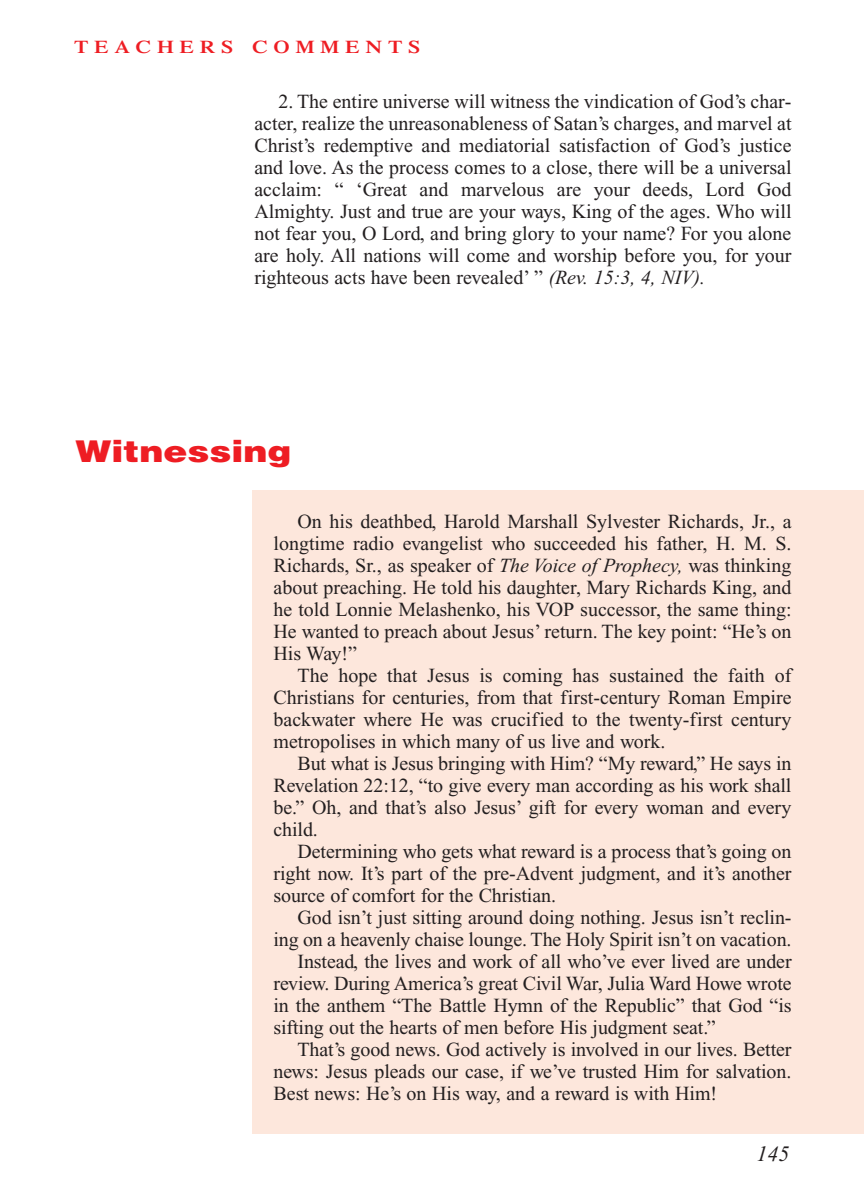
<style>
.page{position:relative;width:864px;height:1188px;background:#fff}
.page>*{position:absolute;margin:0;border:0;box-sizing:border-box;transform-origin:0 0}
.t1{font:900 30px "Helvetica";color:#ee1d23;scale:1.2 1}
.t2{font:italic 22px "Times New Roman";color:#231f20}
.t3{font:20px/22px "Times New Roman";letter-spacing:-.005em;color:#231f20;text-align:justify}
.t4{font:600 18px "Times";letter-spacing:.265em;color:#ee1d23;scale:1.2 1}
.s1{font-style:italic}
</style>
<div class="page">
<div style="left:252px;top:490px;width:612px;height:643px;background:#fde7dc"></div>
<p class="t4" style="left:74px;top:40px;width:290px">TEACHERS COMMENTS</p>
<p class="t3" style="left:254px;top:92px;width:539px;text-indent:24px">2. The entire universe will witness the vindication of God’s char&shy;acter, realize the unreasonableness of Satan’s charges, and marvel at Christ’s redemptive and mediatorial satisfaction of God’s justice and love. As the process comes to a close, there will be a universal acclaim: “ ‘Great and marvelous are your deeds, Lord God Almighty. Just and true are your ways, King of the ages. Who will not fear you, O Lord, and bring glory to your name? For you alone are holy. All nations will come and worship before you, for your righteous acts have been revealed’ ” <span class="s1">(Rev. 15:3, 4, NIV).</span></p>
<h1 class="t1" style="left:75px;top:434px;width:182px">Witnessing</h1>
<p class="t3" style="left:273px;top:513px;width:520px;text-indent:24px">On his deathbed, Harold Marshall Sylvester Richards, Jr., a longtime radio evangelist who succeeded his father, H. M. S.<br>Richards, Sr., as speaker of <span class="s1">The Voice of Prophecy,</span> was thinking about preaching. He told his daughter, Mary Richards King, and he told Lonnie Melashenko, his VOP successor, the same thing:<br>He wanted to preach about Jesus’ return. The key point: “He’s on His Way!”</p>
<p class="t3" style="left:273px;top:667px;width:520px;text-indent:24px">The hope that Jesus is coming has sustained the faith of Christians for centuries, from that first-century Roman Empire backwater where He was crucified to the twenty-first century metropolises in which many of us live and work.</p>
<p class="t3" style="left:273px;top:755px;width:520px;text-indent:24px">But what is Jesus bringing with Him? “My reward,” He says in Revelation 22:12, “to give every man according as his work shall be.” Oh, and that’s also Jesus’ gift for every woman and every child.</p>
<p class="t3" style="left:273px;top:843px;width:520px;text-indent:24px">Determining who gets what reward is a process that’s going on right now. It’s part of the pre-Advent judgment, and it’s another source of comfort for the Christian.</p>
<p class="t3" style="left:297px;top:909px;width:496px">God isn’t just sitting around doing nothing. Jesus isn’t reclin-</p>
<p class="t3" style="left:273px;top:931px;width:520px">ing on a heavenly chaise lounge. The Holy Spirit isn’t on vacation.</p>
<p class="t3" style="left:297px;top:953px;width:496px">Instead, the lives and work of all who’ve ever lived are under</p>
<p class="t3" style="left:273px;top:975px;width:520px">review. During America’s great Civil War, Julia Ward Howe wrote</p>
<p class="t3" style="left:273px;top:997px;width:520px">in the anthem “The Battle Hymn of the Republic” that God “is</p>
<p class="t3" style="left:273px;top:1019px;width:444px">sifting out the hearts of men before His judgment seat.”</p>
<p class="t3" style="left:297px;top:1041px;width:496px">That’s good news. God actively is involved in our lives. Better</p>
<p class="t3" style="left:273px;top:1063px;width:520px">news: Jesus pleads our case, if we’ve trusted Him for salvation.</p>
<p class="t3" style="left:273px;top:1085px;width:445px">Best news: He’s on His way, and a reward is with Him!</p>
<p class="t2" style="left:756px;top:1146px;width:34px">145</p>
</div>
